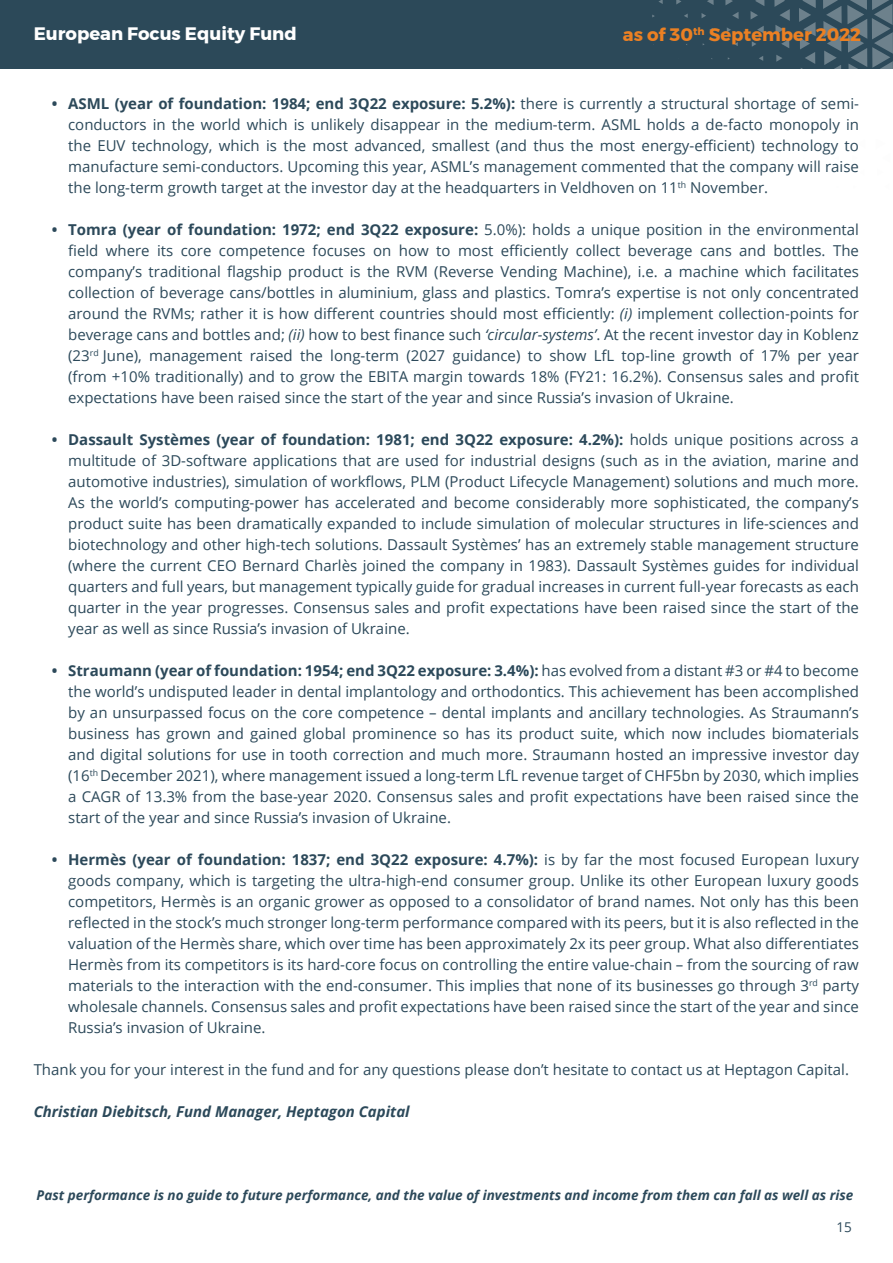
<style>
.page{position:relative;width:893px;height:1263px;background:#fff}
.page>*{position:absolute;margin:0;border:0;box-sizing:border-box;transform-origin:0 0}
.t1{font:700 18px "Montserrat";color:#fff}
.t2{font:700 18px "Montserrat";color:#eb8023}
.t3{font:15px/21px "Open Sans";color:#2c495a;text-align:justify}
.t4{font:italic 700 15px "Open Sans";color:#2c495a}
.t5{font:italic 700 13.5px "Open Sans";color:#2c495a}
.t6{font:13.5px "Open Sans";color:#2c495a}
.s1{font-weight:700}
.s2{font-style:italic}
</style>
<div class="page">
<div style="left:0;top:0;width:893px;height:69px;background:#2c4959"></div>
<svg style="left:684px;top:14px;width:4px;height:4px"></svg>
<svg style="left:701px;top:13px;width:5px;height:5px"></svg>
<svg style="left:659px;top:0;width:4px;height:4px"></svg>
<svg style="left:676px;top:0;width:5px;height:5px"></svg>
<svg style="left:707px;top:0;width:7px;height:5px"></svg>
<svg style="left:727px;top:27px;width:4px;height:5px"></svg>
<svg style="left:725px;top:0;width:8px;height:5px"></svg>
<svg style="left:732px;top:12px;width:7px;height:7px"></svg>
<svg style="left:752px;top:41px;width:4px;height:6px"></svg>
<svg style="left:759px;top:56px;width:4px;height:5px"></svg>
<svg style="left:757px;top:26px;width:7px;height:7px"></svg>
<svg style="left:776px;top:55px;width:6px;height:7px"></svg>
<svg style="left:750px;top:0;width:14px;height:19px"></svg>
<svg style="left:774px;top:0;width:16px;height:48px"></svg>
<svg style="left:799px;top:0;width:17px;height:69px"></svg>
<svg style="left:823px;top:0;width:70px;height:69px"></svg>
<p class="t1" style="left:34px;top:20px;width:265px">European Focus Equity Fund</p>
<p class="t2" style="left:623px;top:20px;width:240px">as of 30<sup>th</sup> September 2022</p>
<p class="t3" style="left:68px;top:93px;width:792px;text-indent:-16px"><span class="s1">• ASML (year of foundation: 1984; end 3Q22 exposure: 5.2%):</span> there is currently a structural shortage of semi&shy;conductors in the world which is unlikely disappear in the medium-term. ASML holds a de-facto monopoly in the EUV technology, which is the most advanced, smallest (and thus the most energy-efficient) technology to manufacture semi-conductors. Upcoming this year, ASML’s management commented that the company will raise the long-term growth target at the investor day at the headquarters in Veldhoven on 11<sup>th</sup> November.</p>
<p class="t3" style="left:68px;top:219px;width:792px;text-indent:-16px"><span class="s1">• Tomra (year of foundation: 1972; end 3Q22 exposure:</span> 5.0%): holds a unique position in the environmental field where its core competence focuses on how to most efficiently collect beverage cans and bottles. The company’s traditional flagship product is the RVM (Reverse Vending Machine), i.e. a machine which facilitates collection of beverage cans/bottles in aluminium, glass and plastics. Tomra’s expertise is not only concentrated around the RVMs; rather it is how different countries should most efficiently: <span class="s2">(i)</span> implement collection-points for beverage cans and bottles and; <span class="s2">(ii)</span> how to best finance such <span class="s2">‘circular-systems’</span>. At the recent investor day in Koblenz (23<sup>rd</sup> June), management raised the long-term (2027 guidance) to show LfL top-line growth of 17% per year (from +10% traditionally) and to grow the EBITA margin towards 18% (FY21: 16.2%). Consensus sales and profit expectations have been raised since the start of the year and since Russia’s invasion of Ukraine.</p>
<p class="t3" style="left:68px;top:429px;width:792px;text-indent:-16px"><span class="s1">• Dassault Systèmes (year of foundation: 1981; end 3Q22 exposure: 4.2%):</span> holds unique positions across a multitude of 3D-software applications that are used for industrial designs (such as in the aviation, marine and automotive industries), simulation of workflows, PLM (Product Lifecycle Management) solutions and much more.<br>As the world’s computing-power has accelerated and become considerably more sophisticated, the company’s product suite has been dramatically expanded to include simulation of molecular structures in life-sciences and biotechnology and other high-tech solutions. Dassault Systèmes’ has an extremely stable management structure (where the current CEO Bernard Charlès joined the company in 1983). Dassault Systèmes guides for individual quarters and full years, but management typically guide for gradual increases in current full-year forecasts as each quarter in the year progresses. Consensus sales and profit expectations have been raised since the start of the year as well as since Russia’s invasion of Ukraine.</p>
<p class="t3" style="left:68px;top:660px;width:792px;text-indent:-16px"><span class="s1">• Straumann (year of foundation: 1954; end 3Q22 exposure: 3.4%):</span> has evolved from a distant #3 or #4 to become the world’s undisputed leader in dental implantology and orthodontics. This achievement has been accomplished by an unsurpassed focus on the core competence – dental implants and ancillary technologies. As Straumann’s business has grown and gained global prominence so has its product suite, which now includes biomaterials and digital solutions for use in tooth correction and much more. Straumann hosted an impressive investor day (16<sup>th</sup> December 2021), where management issued a long-term LfL revenue target of CHF5bn by 2030, which implies a CAGR of 13.3% from the base-year 2020. Consensus sales and profit expectations have been raised since the start of the year and since Russia’s invasion of Ukraine.</p>
<p class="t3" style="left:68px;top:849px;width:792px;text-indent:-16px"><span class="s1">• Hermès (year of foundation: 1837; end 3Q22 exposure: 4.7%):</span> is by far the most focused European luxury goods company, which is targeting the ultra-high-end consumer group. Unlike its other European luxury goods competitors, Hermès is an organic grower as opposed to a consolidator of brand names. Not only has this been reflected in the stock’s much stronger long-term performance compared with its peers, but it is also reflected in the valuation of the Hermès share, which over time has been approximately 2x its peer group. What also differentiates Hermès from its competitors is its hard-core focus on controlling the entire value-chain – from the sourcing of raw materials to the interaction with the end-consumer. This implies that none of its businesses go through 3<sup>rd</sup> party wholesale channels. Consensus sales and profit expectations have been raised since the start of the year and since Russia’s invasion of Ukraine.</p>
<p class="t3" style="left:34px;top:1059px;width:817px">Thank you for your interest in the fund and for any questions please don’t hesitate to contact us at Heptagon Capital.</p>
<p class="t4" style="left:34px;top:1101px;width:378px">Christian Diebitsch, Fund Manager, Heptagon Capital</p>
<p class="t5" style="left:37px;top:1186px;width:818px">Past performance is no guide to future performance, and the value of investments and income from them can fall as well as rise</p>
<p class="t6" style="left:836px;top:1217px;width:17px">15</p>
</div>
